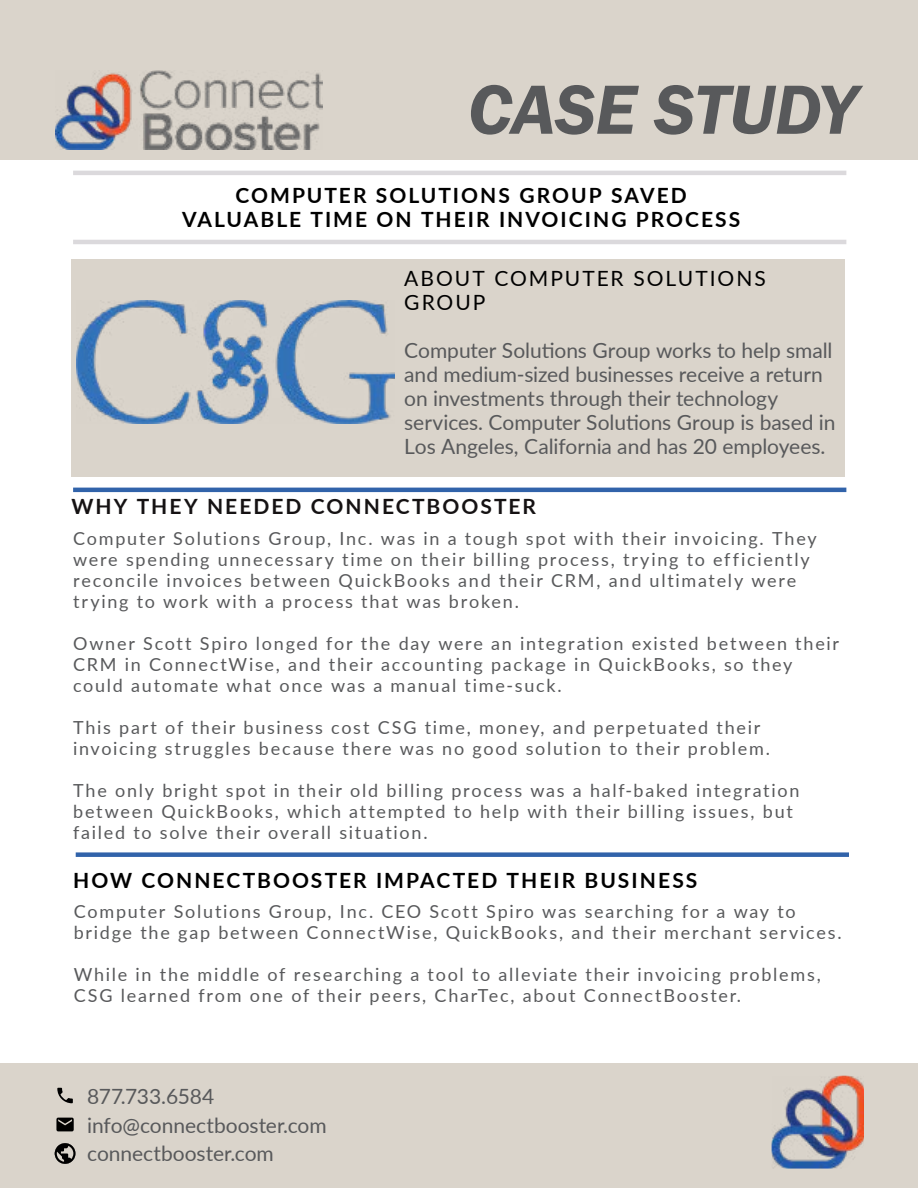
<style>
.page{position:relative;width:918px;height:1188px;background:#fff}
.page>*{position:absolute;margin:0;border:0;box-sizing:border-box;transform-origin:0 0}
.t1{font:italic 600 72px "Franklin Gothic";letter-spacing:-.01em;color:#58595b}
.t2{font:21px/24px "Lato";letter-spacing:-.005em;color:#58595b}
.t3{font:700 21px/24px "Lato";letter-spacing:.1em;color:#000;text-align:center}
.t4{font:21px/24px "Lato";letter-spacing:.095em;color:#000}
.t5{font:700 21px "Lato";letter-spacing:.095em;color:#151213}
.t6{font:18px/21px "Lato";letter-spacing:.095em;color:#58595b}
</style>
<div class="page">
<div style="left:0;top:0;width:918px;height:160px;background:#dad4cb"></div>
<div style="left:72px;top:259px;width:773px;height:217px;background:#dad4cb"></div>
<hr style="left:73px;top:171px;width:773px;height:4px;background:#dbd9dc">
<hr style="left:73px;top:240px;width:773px;height:4px;background:#dbd9dc">
<img style="left:55px;top:71px;width:268px;height:78px">
<div style="left:0;top:1064px;width:918px;height:124px;background:#dad4cb"></div>
<svg style="left:55px;top:1143px;width:20px;height:21px"></svg>
<svg style="left:56px;top:1118px;width:18px;height:13px"></svg>
<svg style="left:57px;top:1088px;width:16px;height:15px"></svg>
<img style="left:772px;top:1076px;width:92px;height:93px">
<hr style="left:73px;top:488px;width:773px;height:4px;background:#3163aa">
<div style="left:76px;top:852px;width:773px;height:5px;background:#3163aa"></div>
<img style="left:77px;top:300px;width:317px;height:123px">
<h1 class="t1" style="left:468px;top:63px;width:390px">CASE STUDY</h1>
<p class="t3" style="left:182px;top:183px;width:560px">COMPUTER SOLUTIONS GROUP SAVED<br>VALUABLE TIME ON THEIR INVOICING PROCESS</p>
<p class="t4" style="left:404px;top:266px;width:363px">ABOUT COMPUTER SOLUTIONS<br>GROUP</p>
<p class="t2" style="left:404px;top:338px;width:433px">Computer Solutions Group works to help small and medium-sized businesses receive a return on investments through their technology services. Computer Solutions Group is based in Los Angeles, California and has 20 employees.</p>
<p class="t5" style="left:72px;top:491px;width:466px">WHY THEY NEEDED CONNECTBOOSTER</p>
<p class="t6" style="left:73px;top:527px;width:745px">Computer Solutions Group, Inc. was in a tough spot with their invoicing. They were spending unnecessary time on their billing process, trying to efficiently reconcile invoices between QuickBooks and their CRM, and ultimately were trying to work with a process that was broken.</p>
<p class="t6" style="left:73px;top:632px;width:768px">Owner Scott Spiro longed for the day were an integration existed between their<br>CRM in ConnectWise, and their accounting package in QuickBooks, so they could automate what once was a manual time-suck.</p>
<p class="t6" style="left:73px;top:716px;width:698px">This part of their business cost CSG time, money, and perpetuated their invoicing struggles because there was no good solution to their problem.</p>
<p class="t6" style="left:73px;top:779px;width:728px">The only bright spot in their old billing process was a half-baked integration between QuickBooks, which attempted to help with their billing issues, but failed to solve their overall situation.</p>
<p class="t3" style="left:73px;top:867px;width:626px">HOW CONNECTBOOSTER IMPACTED THEIR BUSINESS</p>
<p class="t6" style="left:74px;top:900px;width:769px">Computer Solutions Group, Inc. CEO Scott Spiro was searching for a way to bridge the gap between ConnectWise, QuickBooks, and their merchant services.</p>
<p class="t6" style="left:74px;top:963px;width:749px">While in the middle of researching a tool to alleviate their invoicing problems,<br>CSG learned from one of their peers, CharTec, about ConnectBooster.</p>
<p class="t2" style="left:87px;top:1081px;width:241px;line-height:28.5px">877.733.6584 info@connectbooster.com connectbooster.com</p>
</div>
